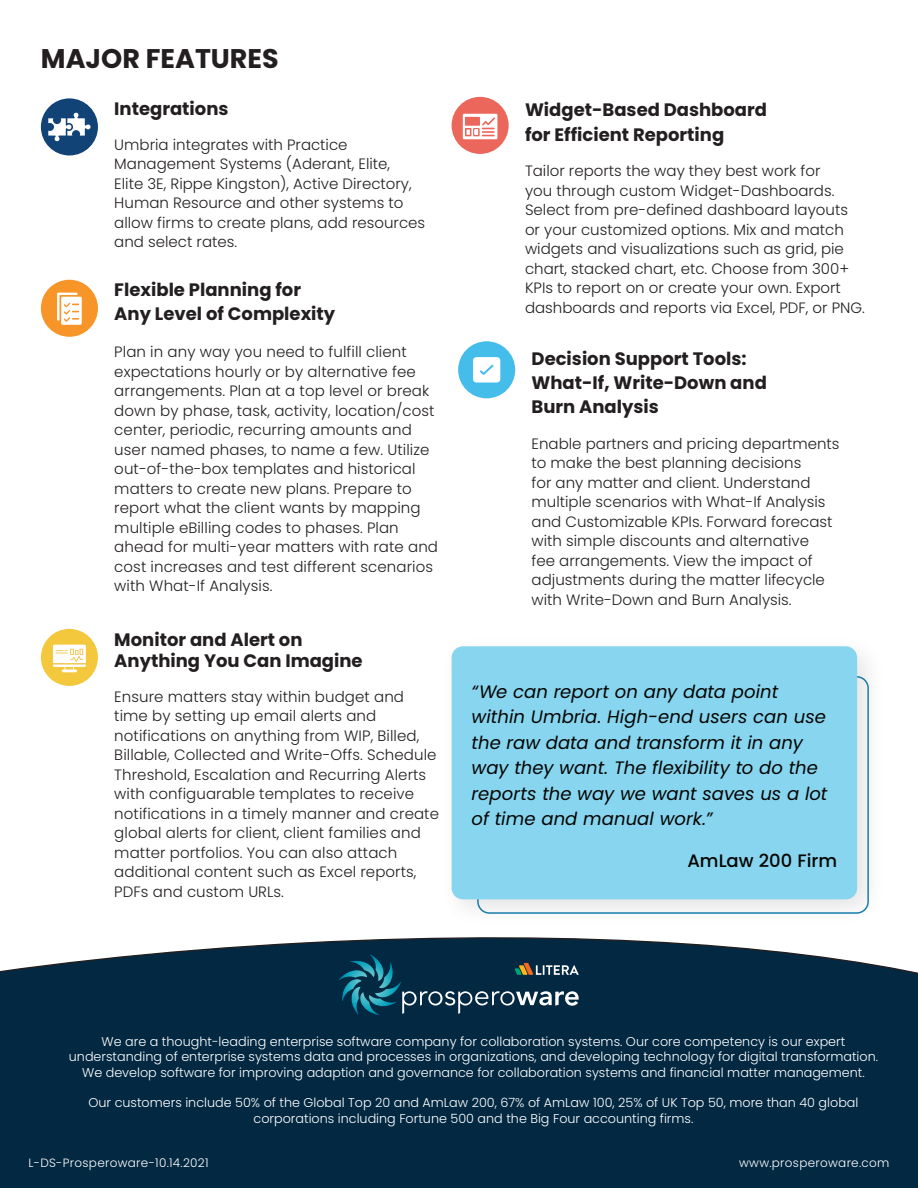
<style>
.page{position:relative;width:918px;height:1188px;background:#fff}
.page>*{position:absolute;margin:0;border:0;box-sizing:border-box;transform-origin:0 0}
.t1{font:700 27px "Poppins";color:#231f20}
.t2{font:700 18px/24px "Poppins";color:#231f20}
.t3{font:italic 18px/25.5px "Poppins";letter-spacing:.005em;color:#040503}
.t4{font:500 18px "Poppins";color:#040503}
.t5{font:300 15px/19.5px "Poppins";letter-spacing:.005em;color:#231f20}
.t6{font:300 12.75px/15.3px "Poppins";color:#fff;text-align:center}
.t7{font:300 12px "Poppins";letter-spacing:.025em;color:#fff}
</style>
<div class="page">
<div style="left:0;top:937px;width:918px;height:251px;background:#032841"></div>
<div style="left:41px;top:280px;width:57px;height:57px;background:#f79528;border-radius:50%"></div>
<div style="left:41px;top:629px;width:57px;height:57px;background:#f3c83c;border-radius:50%"></div>
<div style="left:458px;top:341px;width:57px;height:57px;background:#44bdea;border-radius:50%"></div>
<div style="left:452px;top:97px;width:57px;height:57px;background:#eb665b;border-radius:50%"></div>
<div style="left:439px;top:634px;width:447px;height:295px;background:#231f20;opacity:.12"></div>
<div style="left:452px;top:646px;width:405px;height:253px;background:#88d5ef;border-radius:11px"></div>
<div style="left:41px;top:98px;width:57px;height:57px;background:#114376;border-radius:50%"></div>
<svg style="left:339px;top:955px;width:240px;height:60px;background:#1d465b"></svg>
<svg style="left:48px;top:112px;width:43px;height:30px"></svg>
<svg style="left:57px;top:293px;width:25px;height:32px"></svg>
<div style="left:53px;top:645px;width:33px;height:22px;background:#fff"></div>
<hr style="left:52px;top:663px;width:35px;height:1px;background:#f2ba2e">
<svg style="left:55px;top:649px;width:28px;height:23px"></svg>
<svg style="left:463px;top:114px;width:34px;height:25px"></svg>
<div style="left:473px;top:357px;width:27px;height:26px;background:#fff;border-radius:3px"></div>
<svg style="left:480px;top:365px;width:14px;height:10px"></svg>
<p class="t1" style="left:41px;top:43px;width:239px">MAJOR FEATURES</p>
<p class="t2" style="left:114px;top:97px;width:116px">Integrations</p>
<p class="t5" style="left:114px;top:135px;width:312px">Umbria integrates with Practice Management Systems (Aderant, Elite,<br>Elite 3E, Rippe Kingston), Active Directory, Human Resource and other systems to allow firms to create plans, add resources and select rates.</p>
<p class="t2" style="left:114px;top:278px;width:222px">Flexible Planning for<br>Any Level of Complexity</p>
<p class="t5" style="left:114px;top:342px;width:325px">Plan in any way you need to fulfill client expectations hourly or by alternative fee arrangements. Plan at a top level or break down by phase, task, activity, location/cost center, periodic, recurring amounts and user named phases, to name a few. Utilize out-of-the-box templates and historical matters to create new plans. Prepare to report what the client wants by mapping multiple eBilling codes to phases. Plan ahead for multi-year matters with rate and cost increases and test different scenarios with What-If Analysis.</p>
<p class="t2" style="left:114px;top:629px;width:250px;line-height:21px">Monitor and Alert on<br>Anything You Can Imagine</p>
<p class="t5" style="left:114px;top:687px;width:326px">Ensure matters stay within budget and time by setting up email alerts and notifications on anything from WIP, Billed, Billable, Collected and Write-Offs. Schedule Threshold, Escalation and Recurring Alerts with configuarable templates to receive notifications in a timely manner and create global alerts for client, client families and matter portfolios. You can also attach additional content such as Excel reports, PDFs and custom URLs.</p>
<p class="t2" style="left:525px;top:98px;width:244px">Widget-Based Dashboard</p>
<p class="t2" style="left:525px;top:123px;width:201px">for Efficient Reporting</p>
<p class="t5" style="left:525px;top:161px;width:342px">Tailor reports the way they best work for<br>you through custom Widget-Dashboards.<br>Select from pre-defined dashboard layouts or your customized options. Mix and match widgets and visualizations such as grid, pie chart, stacked chart, etc. Choose from 300+ KPIs to report on or create your own. Export dashboards and reports via Excel, PDF, or PNG.</p>
<p class="t2" style="left:532px;top:347px;width:217px">Decision Support Tools:</p>
<p class="t2" style="left:532px;top:371px;width:237px">What-If, Write-Down and</p>
<p class="t2" style="left:532px;top:395px;width:129px">Burn Analysis</p>
<p class="t5" style="left:532px;top:434px;width:310px">Enable partners and pricing departments to make the best planning decisions<br>for any matter and client. Understand multiple scenarios with What-If Analysis and Customizable KPIs. Forward forecast with simple discounts and alternative<br>fee arrangements. View the impact of adjustments during the matter lifecycle with Write-Down and Burn Analysis.</p>
<p class="t3" style="left:472px;top:679px;width:357px">“We can report on any data point within Umbria. High-end users can use the raw data and transform it in any way they want. The flexibility to do the reports the way we want saves us a lot of time and manual work.”</p>
<p class="t4" style="left:687px;top:850px;width:151px">AmLaw 200 Firm</p>
<p class="t6" style="left:69px;top:1034px;width:811px">We are a thought-leading enterprise software company for collaboration systems. Our core competency is our expert understanding of enterprise systems data and processes in organizations, and developing technology for digital transformation.<br>We develop software for improving adaption and governance for collaboration systems and financial matter management.</p>
<p class="t6" style="left:88px;top:1095px;width:771px">Our customers include 50% of the Global Top 20 and AmLaw 200, 67% of AmLaw 100, 25% of UK Top 50, more than 40 global corporations including Fortune 500 and the Big Four accounting firms.</p>
<p class="t7" style="left:28px;top:1156px;width:182px">L-DS-Prosperoware-10.14.2021</p>
<p class="t7" style="left:739px;top:1156px;width:152px">www.prosperoware.com</p>
</div>
